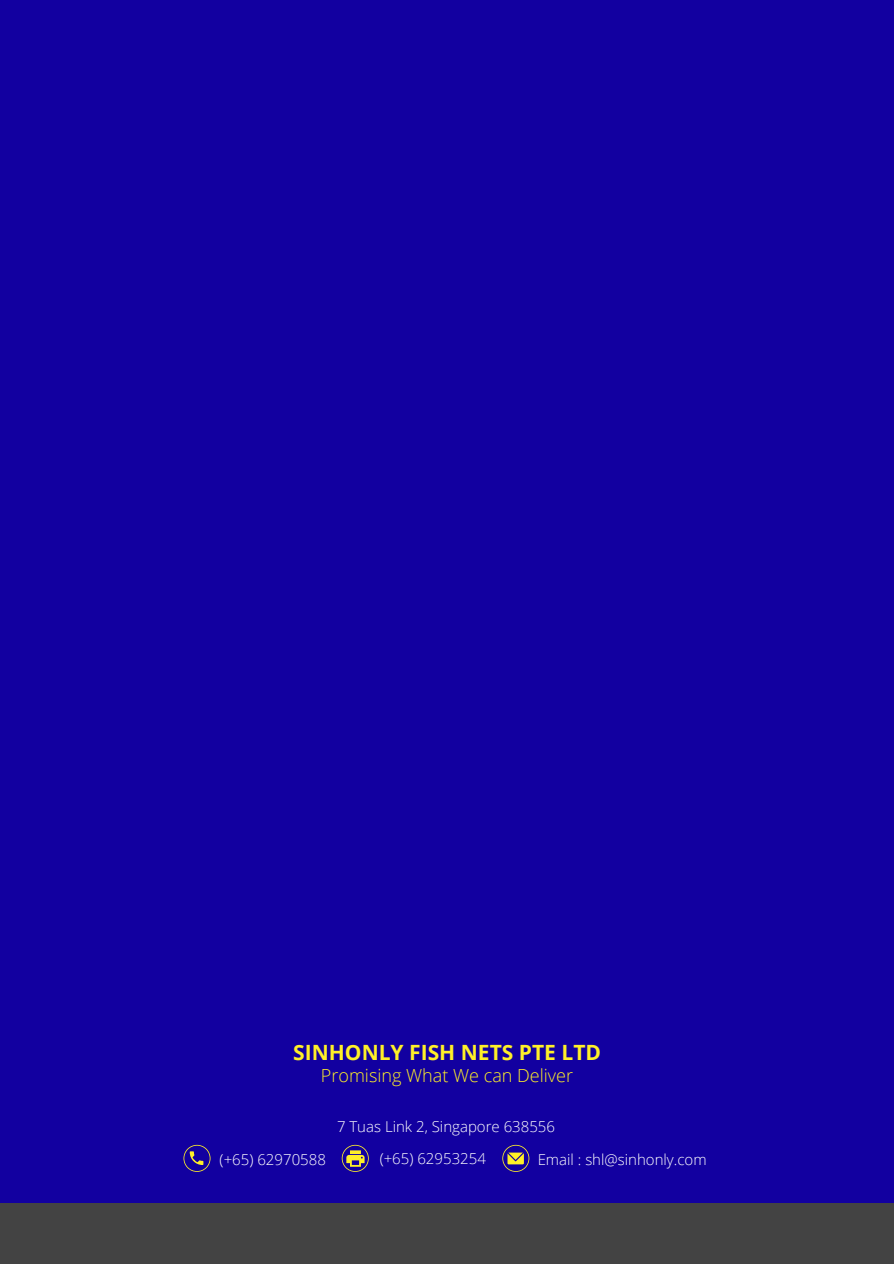
<style>
.page{position:relative;width:894px;height:1264px;background:#fff}
.page>*{position:absolute;margin:0;border:0;box-sizing:border-box;transform-origin:0 0}
.t1{font:700 21px "Open Sans";color:#fff028}
.t2{font:300 18px "Open Sans";color:#fff028}
.t3{font:300 15px "Open Sans";color:#fff}
</style>
<div class="page">
<div style="left:0;top:0;width:893px;height:1263px;background:#434343"></div>
<div style="left:0;top:0;width:893px;height:1202px;background:#1200a0"></div>
<svg style="left:183px;top:1144px;width:27px;height:27px"></svg>
<svg style="left:341px;top:1144px;width:27px;height:27px"></svg>
<svg style="left:502px;top:1144px;width:27px;height:27px"></svg>
<h1 class="t1" style="left:293px;top:1037px;width:309px">SINHONLY FISH NETS PTE LTD</h1>
<p class="t2" style="left:321px;top:1062px;width:253px">Promising What We can Deliver</p>
<p class="t3" style="left:337px;top:1116px;width:219px">7 Tuas Link 2, Singapore 638556</p>
<p class="t3" style="left:219px;top:1148px;width:108px">(+65) 62970588</p>
<p class="t3" style="left:379px;top:1148px;width:108px">(+65) 62953254</p>
<p class="t3" style="left:537px;top:1148px;width:170px">Email : shl@sinhonly.com</p>
</div>
